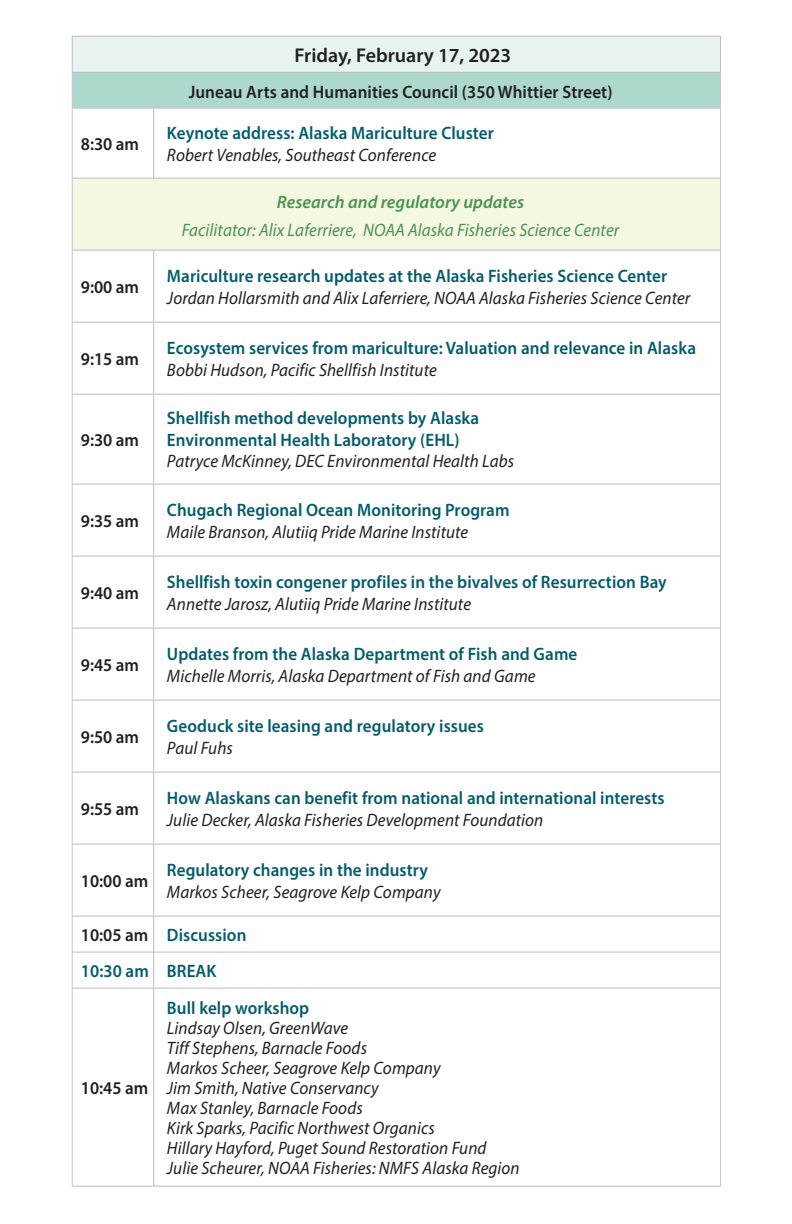
<style>
.page{position:relative;width:792px;height:1224px;background:#fff}
.page>*{position:absolute;margin:0;border:0;box-sizing:border-box;transform-origin:0 0}
.date{font:600 20px "Myriad Pro";color:#231f20}
.speakers{font:italic 18px "Myriad Pro";letter-spacing:.005em;color:#231f20;scale:.95 1}
.session_title{font:600 18px/21.6px "Myriad Pro";letter-spacing:.005em;color:#035c6d;scale:.95 1}
.time{font:600 18px "Myriad Pro";color:#231f20;scale:.95 1}
.optional_headers{font:italic 18px "Myriad Pro";letter-spacing:.005em;color:#4a9353;scale:.95 1}
.session_title-2{font:600 18px "Myriad Pro";letter-spacing:.005em;color:#231f20;scale:.95 1}
.optional_headers-2{font:italic 600 18px "Myriad Pro";color:#4a9353}
</style>
<div class="page">
<div style="left:72px;top:36px;width:649px;height:36px;background:#e7f4f0"></div>
<div style="left:72px;top:72px;width:649px;height:36px;background:#add8cd"></div>
<div style="left:72px;top:178px;width:649px;height:72px;background:#f4f7e1"></div>
<hr style="left:72px;top:72px;width:1px;height:36px;background:#c7c8ca">
<hr style="left:720px;top:72px;width:1px;height:36px;background:#c7c8ca">
<hr style="left:72px;top:108px;width:82px;height:1px;background:#c5c6c8">
<hr style="left:154px;top:108px;width:566px;height:1px;background:#c5c6c8">
<hr style="left:72px;top:108px;width:1px;height:70px;background:#c7c8ca">
<hr style="left:720px;top:108px;width:1px;height:70px;background:#c7c8ca">
<hr style="left:72px;top:250px;width:1px;height:72px;background:#c7c8ca">
<hr style="left:720px;top:250px;width:1px;height:72px;background:#c7c8ca">
<hr style="left:72px;top:322px;width:1px;height:72px;background:#c7c8ca">
<hr style="left:720px;top:322px;width:1px;height:72px;background:#c7c8ca">
<hr style="left:72px;top:394px;width:1px;height:90px;background:#c7c8ca">
<hr style="left:720px;top:394px;width:1px;height:90px;background:#c7c8ca">
<hr style="left:72px;top:484px;width:1px;height:72px;background:#c7c8ca">
<hr style="left:720px;top:484px;width:1px;height:72px;background:#c7c8ca">
<hr style="left:72px;top:556px;width:1px;height:72px;background:#c7c8ca">
<hr style="left:720px;top:556px;width:1px;height:72px;background:#c7c8ca">
<hr style="left:72px;top:628px;width:1px;height:72px;background:#c7c8ca">
<hr style="left:720px;top:628px;width:1px;height:72px;background:#c7c8ca">
<hr style="left:72px;top:700px;width:1px;height:72px;background:#c7c8ca">
<hr style="left:720px;top:700px;width:1px;height:72px;background:#c7c8ca">
<hr style="left:72px;top:772px;width:1px;height:72px;background:#c7c8ca">
<hr style="left:720px;top:772px;width:1px;height:72px;background:#c7c8ca">
<hr style="left:72px;top:844px;width:1px;height:72px;background:#c7c8ca">
<hr style="left:720px;top:844px;width:1px;height:72px;background:#c7c8ca">
<hr style="left:72px;top:916px;width:1px;height:36px;background:#c7c8ca">
<hr style="left:720px;top:916px;width:1px;height:36px;background:#c7c8ca">
<hr style="left:72px;top:952px;width:1px;height:36px;background:#c7c8ca">
<hr style="left:720px;top:952px;width:1px;height:36px;background:#c7c8ca">
<hr style="left:72px;top:988px;width:1px;height:198px;background:#c7c8ca">
<hr style="left:720px;top:988px;width:1px;height:198px;background:#c7c8ca">
<hr style="left:153px;top:108px;width:1px;height:70px;background:#bcbdc0">
<hr style="left:153px;top:250px;width:1px;height:72px;background:#bcbdc0">
<hr style="left:72px;top:322px;width:82px;height:1px;background:#bcbdc0">
<hr style="left:154px;top:322px;width:566px;height:1px;background:#bcbdc0">
<hr style="left:153px;top:322px;width:1px;height:72px;background:#bcbdc0">
<hr style="left:72px;top:394px;width:82px;height:1px;background:#bcbdc0">
<hr style="left:154px;top:394px;width:566px;height:1px;background:#bcbdc0">
<hr style="left:153px;top:394px;width:1px;height:90px;background:#bcbdc0">
<hr style="left:72px;top:484px;width:82px;height:1px;background:#bcbdc0">
<hr style="left:154px;top:484px;width:566px;height:1px;background:#bcbdc0">
<hr style="left:153px;top:484px;width:1px;height:72px;background:#bcbdc0">
<hr style="left:72px;top:556px;width:82px;height:1px;background:#bcbdc0">
<hr style="left:154px;top:556px;width:566px;height:1px;background:#bcbdc0">
<hr style="left:153px;top:556px;width:1px;height:72px;background:#bcbdc0">
<hr style="left:72px;top:628px;width:82px;height:1px;background:#bcbdc0">
<hr style="left:154px;top:628px;width:566px;height:1px;background:#bcbdc0">
<hr style="left:153px;top:628px;width:1px;height:72px;background:#bcbdc0">
<hr style="left:72px;top:700px;width:82px;height:1px;background:#bcbdc0">
<hr style="left:154px;top:700px;width:566px;height:1px;background:#bcbdc0">
<hr style="left:153px;top:700px;width:1px;height:72px;background:#bcbdc0">
<hr style="left:72px;top:772px;width:82px;height:1px;background:#bcbdc0">
<hr style="left:154px;top:772px;width:566px;height:1px;background:#bcbdc0">
<hr style="left:153px;top:772px;width:1px;height:72px;background:#bcbdc0">
<hr style="left:72px;top:844px;width:82px;height:1px;background:#bcbdc0">
<hr style="left:154px;top:844px;width:566px;height:1px;background:#bcbdc0">
<hr style="left:153px;top:844px;width:1px;height:72px;background:#bcbdc0">
<hr style="left:72px;top:916px;width:82px;height:1px;background:#bcbdc0">
<hr style="left:154px;top:916px;width:566px;height:1px;background:#bcbdc0">
<hr style="left:153px;top:916px;width:1px;height:36px;background:#bcbdc0">
<hr style="left:72px;top:952px;width:82px;height:1px;background:#bcbdc0">
<hr style="left:154px;top:952px;width:566px;height:1px;background:#bcbdc0">
<hr style="left:153px;top:952px;width:1px;height:36px;background:#bcbdc0">
<hr style="left:72px;top:988px;width:82px;height:1px;background:#bcbdc0">
<hr style="left:154px;top:988px;width:566px;height:1px;background:#bcbdc0">
<hr style="left:153px;top:988px;width:1px;height:198px;background:#bcbdc0">
<hr style="left:72px;top:178px;width:82px;height:1px;background:#bcbdc0">
<hr style="left:154px;top:178px;width:566px;height:1px;background:#bcbdc0">
<hr style="left:72px;top:178px;width:1px;height:72px;background:#c7c8ca">
<hr style="left:720px;top:178px;width:1px;height:72px;background:#c7c8ca">
<hr style="left:72px;top:250px;width:82px;height:1px;background:#bcbdc0">
<hr style="left:154px;top:250px;width:566px;height:1px;background:#bcbdc0">
<hr style="left:72px;top:1186px;width:82px;height:1px;background:#bcbdc0">
<hr style="left:154px;top:1186px;width:567px;height:1px;background:#bcbdc0">
<hr style="left:72px;top:36px;width:82px;height:1px;background:#bcbdc0">
<hr style="left:72px;top:36px;width:1px;height:36px;background:#bcbdc0">
<hr style="left:154px;top:36px;width:567px;height:1px;background:#bcbdc0">
<hr style="left:720px;top:36px;width:1px;height:36px;background:#bcbdc0">
<hr style="left:72px;top:72px;width:82px;height:1px;background:#bcbdc0">
<hr style="left:154px;top:72px;width:567px;height:1px;background:#bcbdc0">
<p class="time" style="left:81px;top:132px;width:63px">8:30 am</p>
<p class="time" style="left:81px;top:275px;width:63px">9:00 am</p>
<p class="time" style="left:81px;top:347px;width:63px">9:15 am</p>
<p class="time" style="left:81px;top:428px;width:63px">9:30 am</p>
<p class="time" style="left:81px;top:509px;width:63px">9:35 am</p>
<p class="time" style="left:81px;top:581px;width:63px">9:40 am</p>
<p class="time" style="left:81px;top:653px;width:63px">9:45 am</p>
<p class="time" style="left:81px;top:725px;width:63px">9:50 am</p>
<p class="time" style="left:81px;top:797px;width:63px">9:55 am</p>
<p class="time" style="left:81px;top:869px;width:72px">10:00 am</p>
<p class="date" style="left:295px;top:43px;width:218px">Friday, February 17, 2023</p>
<p class="session_title-2" style="left:189px;top:81px;width:448px">Juneau Arts and Humanities Council (350 Whittier Street)</p>
<p class="session_title" style="left:167px;top:122px;width:346px">Keynote address: Alaska Mariculture Cluster</p>
<p class="speakers" style="left:167px;top:143px;width:285px">Robert Venables, Southeast Conference</p>
<p class="optional_headers-2" style="left:277px;top:191px;width:249px">Research and regulatory updates</p>
<p class="optional_headers" style="left:182px;top:219px;width:462px">Facilitator: Alix Laferriere, NOAA Alaska Fisheries Science Center</p>
<p class="session_title" style="left:167px;top:265px;width:528px">Mariculture research updates at the Alaska Fisheries Science Center</p>
<p class="speakers" style="left:167px;top:286px;width:552px">Jordan Hollarsmith and Alix Laferriere, NOAA Alaska Fisheries Science Center</p>
<p class="session_title" style="left:167px;top:337px;width:558px">Ecosystem services from mariculture: Valuation and relevance in Alaska</p>
<p class="speakers" style="left:167px;top:358px;width:285px">Bobbi Hudson, Pacific Shellfish Institute</p>
<p class="session_title" style="left:167px;top:407px;width:330px">Shellfish method developments by Alaska<br>Environmental Health Laboratory (EHL)</p>
<p class="speakers" style="left:167px;top:450px;width:367px">Patryce McKinney, DEC Environmental Health Labs</p>
<p class="session_title" style="left:167px;top:499px;width:362px">Chugach Regional Ocean Monitoring Program</p>
<p class="speakers" style="left:167px;top:520px;width:319px">Maile Branson, Alutiiq Pride Marine Institute</p>
<p class="session_title" style="left:167px;top:571px;width:528px">Shellfish toxin congener profiles in the bivalves of Resurrection Bay</p>
<p class="speakers" style="left:167px;top:592px;width:322px">Annette Jarosz, Alutiiq Pride Marine Institute</p>
<p class="session_title" style="left:167px;top:643px;width:434px">Updates from the Alaska Department of Fish and Game</p>
<p class="speakers" style="left:167px;top:664px;width:390px">Michelle Morris, Alaska Department of Fish and Game</p>
<p class="session_title" style="left:167px;top:715px;width:335px">Geoduck site leasing and regulatory issues</p>
<p class="speakers" style="left:167px;top:736px;width:71px">Paul Fuhs</p>
<p class="session_title" style="left:167px;top:787px;width:525px">How Alaskans can benefit from national and international interests</p>
<p class="speakers" style="left:167px;top:808px;width:398px">Julie Decker, Alaska Fisheries Development Foundation</p>
<p class="session_title" style="left:167px;top:859px;width:276px">Regulatory changes in the industry</p>
<p class="speakers" style="left:167px;top:880px;width:290px">Markos Scheer, Seagrove Kelp Company</p>
<p class="time" style="left:81px;top:923px;width:72px">10:05 am</p>
<p class="session_title" style="left:167px;top:923px;width:85px">Discussion</p>
<p class="session_title" style="left:81px;top:959px;width:73px">10:30 am</p>
<p class="session_title" style="left:167px;top:959px;width:54px">BREAK</p>
<p class="time" style="left:81px;top:1076px;width:72px">10:45 am</p>
<p class="session_title" style="left:167px;top:996px;width:151px">Bull kelp workshop</p>
<p class="speakers" style="left:167px;top:1017px;width:192px">Lindsay Olsen, GreenWave</p>
<p class="speakers" style="left:167px;top:1037px;width:212px">Tiff Stephens, Barnacle Foods</p>
<p class="speakers" style="left:167px;top:1057px;width:290px">Markos Scheer, Seagrove Kelp Company</p>
<p class="speakers" style="left:167px;top:1077px;width:224px">Jim Smith, Native Conservancy</p>
<p class="speakers" style="left:167px;top:1097px;width:208px">Max Stanley, Barnacle Foods</p>
<p class="speakers" style="left:167px;top:1117px;width:284px">Kirk Sparks, Pacific Northwest Organics</p>
<p class="speakers" style="left:167px;top:1137px;width:338px">Hillary Hayford, Puget Sound Restoration Fund</p>
<p class="speakers" style="left:167px;top:1157px;width:373px">Julie Scheurer, NOAA Fisheries: NMFS Alaska Region</p>
</div>
